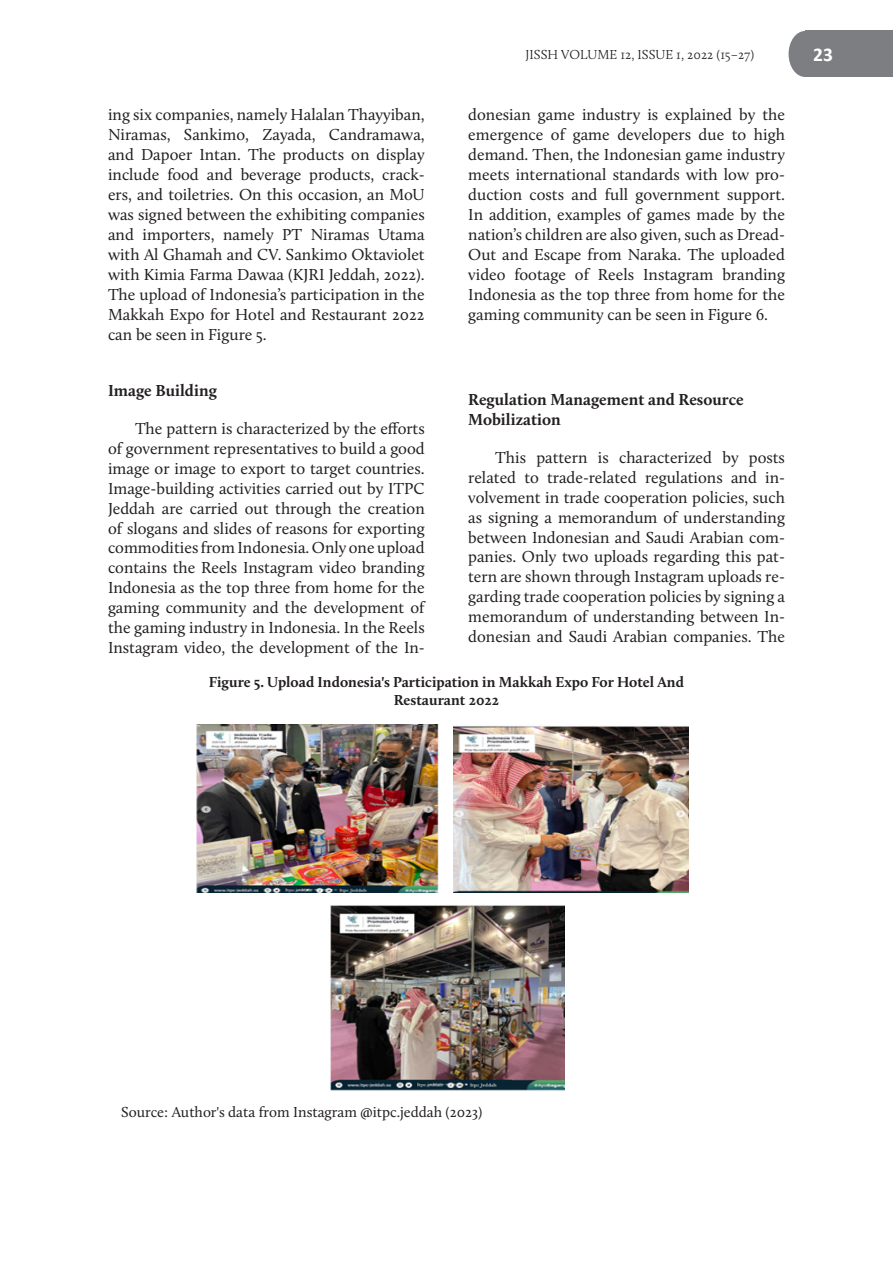
<style>
.page{position:relative;width:893px;height:1263px;background:#fff}
.page>*{position:absolute;margin:0;border:0;box-sizing:border-box;transform-origin:0 0}
.t1{font:700 19.5px "Calibri";color:#fff}
.Content_Paragraph{font:16.5px/20px "Calluna";color:#231f20;text-align:justify}
.Heading_2{font:700 16.5px/20px "Calluna";color:#231f20}
.t2{font:700 15px/18px "Calluna";color:#231f20;text-align:center}
.t3{font:15px "Calluna";color:#231f20}
.t4{font:300 13.5px "Calluna";color:#231f20}
</style>
<div class="page">
<div style="left:805px;top:31px;width:88px;height:46px;background:#7c7e81"></div>
<div style="left:789px;top:31px;width:33px;height:46px;background:#7c7e81;border-radius:50%"></div>
<img style="left:197px;top:724px;width:241px;height:168px">
<img style="left:454px;top:725px;width:235px;height:167px">
<img style="left:330px;top:905px;width:234px;height:186px">
<p class="t4" style="left:526px;top:46px;width:230px">JISSH VOLUME 12, ISSUE 1, 2022 (15–27)</p>
<p class="t1" style="left:813px;top:40px;width:21px">23</p>
<p class="Content_Paragraph" style="left:108px;top:105px;width:318px">ing six companies, namely Halalan Thayyiban, Niramas, Sankimo, Zayada, Candramawa, and Dapoer Intan. The products on display include food and beverage products, crack&shy;ers, and toiletries. On this occasion, an MoU was signed between the exhibiting companies and importers, namely PT Niramas Utama with Al Ghamah and CV. Sankimo Oktaviolet with Kimia Farma Dawaa (KJRI Jeddah, 2022).<br>The upload of Indonesia’s participation in the Makkah Expo for Hotel and Restaurant 2022 can be seen in Figure 5.</p>
<p class="Heading_2" style="left:108px;top:380px;width:111px">Image Building</p>
<p class="Content_Paragraph" style="left:108px;top:418px;width:318px;text-indent:27px">The pattern is characterized by the efforts of government representatives to build a good image or image to export to target countries.<br>Image-building activities carried out by ITPC Jeddah are carried out through the creation of slogans and slides of reasons for exporting commodities from Indonesia. Only one upload contains the Reels Instagram video branding Indonesia as the top three from home for the gaming community and the development of the gaming industry in Indonesia. In the Reels Instagram video, the development of the In-</p>
<p class="Content_Paragraph" style="left:468px;top:105px;width:318px">donesian game industry is explained by the emergence of game developers due to high demand. Then, the Indonesian game industry meets international standards with low pro&shy;duction costs and full government support.<br>In addition, examples of games made by the nation’s children are also given, such as Dread-Out and Escape from Naraka. The uploaded video footage of Reels Instagram branding Indonesia as the top three from home for the gaming community can be seen in Figure 6.</p>
<p class="Heading_2" style="left:468px;top:389px;width:277px">Regulation Management and Resource<br>Mobilization</p>
<p class="Content_Paragraph" style="left:468px;top:447px;width:318px;text-indent:27px">This pattern is characterized by posts related to trade-related regulations and in&shy;volvement in trade cooperation policies, such as signing a memorandum of understanding between Indonesian and Saudi Arabian com&shy;panies. Only two uploads regarding this pat&shy;tern are shown through Instagram uploads re&shy;garding trade cooperation policies by signing a memorandum of understanding between In&shy;donesian and Saudi Arabian companies. The</p>
<p class="t2" style="left:209px;top:672px;width:477px">Figure 5. Upload Indonesia's Participation in Makkah Expo For Hotel And<br>Restaurant 2022</p>
<p class="t3" style="left:121px;top:1103px;width:363px">Source: Author's data from Instagram @itpc.jeddah (2023)</p>
</div>
